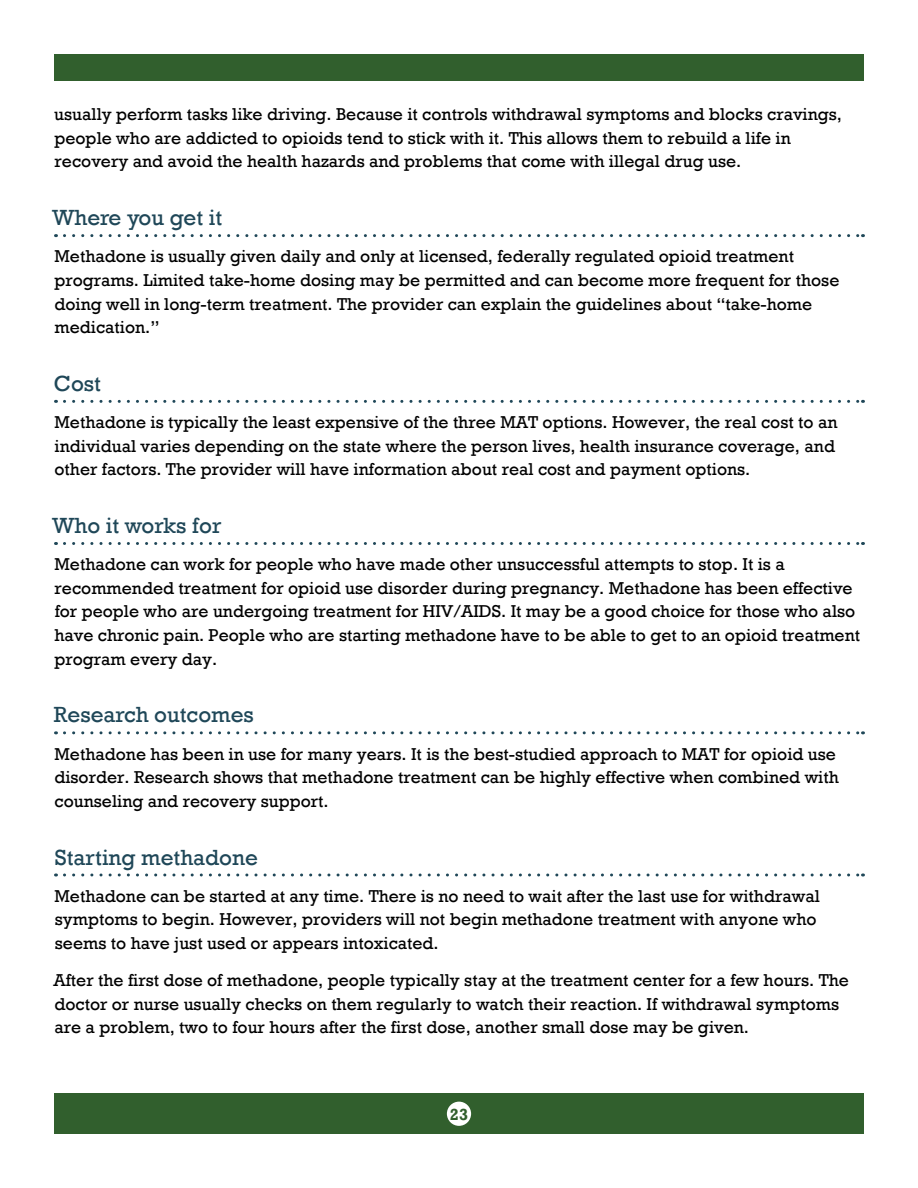
<style>
.page{position:relative;width:918px;height:1188px;background:#fff}
.page>*{position:absolute;margin:0;border:0;box-sizing:border-box;transform-origin:0 0}
.t1{font:22.5px "Rockwell";color:#1f4758}
.t2{font:17.7px/23.5px "Rockwell";color:#000}
.t3{font:700 16.5px "Rockwell";color:#315f2d}
</style>
<div class="page">
<div style="left:54px;top:54px;width:810px;height:27px;background:#315f2d"></div>
<div style="left:54px;top:1094px;width:810px;height:40px;background:#315f2d"></div>
<div style="left:447px;top:1102px;width:24px;height:24px;background:#fff;border-radius:50%"></div>
<svg style="left:64px;top:234px;width:799px;height:3px"></svg>
<svg style="left:64px;top:400px;width:799px;height:3px"></svg>
<svg style="left:64px;top:542px;width:799px;height:3px"></svg>
<svg style="left:64px;top:731px;width:799px;height:3px"></svg>
<svg style="left:64px;top:873px;width:799px;height:3px"></svg>
<p class="t2" style="left:54px;top:103px;width:789px">usually perform tasks like driving. Because it controls withdrawal symptoms and blocks cravings, people who are addicted to opioids tend to stick with it. This allows them to rebuild a life in recovery and avoid the health hazards and problems that come with illegal drug use.</p>
<h4 class="t1" style="left:52px;top:205px;width:172px">Where you get it</h4>
<p class="t2" style="left:54px;top:245px;width:787px">Methadone is usually given daily and only at licensed, federally regulated opioid treatment programs. Limited take-home dosing may be permitted and can become more frequent for those doing well in long-term treatment. The provider can explain the guidelines about “take-home medication.”</p>
<h4 class="t1" style="left:54px;top:370px;width:49px">Cost</h4>
<p class="t2" style="left:55px;top:411px;width:784px">Methadone is typically the least expensive of the three MAT options. However, the real cost to an individual varies depending on the state where the person lives, health insurance coverage, and other factors. The provider will have information about real cost and payment options.</p>
<h4 class="t1" style="left:52px;top:513px;width:171px">Who it works for</h4>
<p class="t2" style="left:54px;top:553px;width:807px">Methadone can work for people who have made other unsuccessful attempts to stop. It is a recommended treatment for opioid use disorder during pregnancy. Methadone has been effective for people who are undergoing treatment for HIV/AIDS. It may be a good choice for those who also have chronic pain. People who are starting methadone have to be able to get to an opioid treatment program every day.</p>
<h4 class="t1" style="left:54px;top:702px;width:201px">Research outcomes</h4>
<p class="t2" style="left:54px;top:742px;width:786px">Methadone has been in use for many years. It is the best-studied approach to MAT for opioid use disorder. Research shows that methadone treatment can be highly effective when combined with counseling and recovery support.</p>
<h4 class="t1" style="left:55px;top:844px;width:205px">Starting methadone</h4>
<p class="t2" style="left:55px;top:884px;width:767px">Methadone can be started at any time. There is no need to wait after the last use for withdrawal symptoms to begin. However, providers will not begin methadone treatment with anyone who seems to have just used or appears intoxicated.</p>
<p class="t2" style="left:54px;top:969px;width:797px">After the first dose of methadone, people typically stay at the treatment center for a few hours. The doctor or nurse usually checks on them regularly to watch their reaction. If withdrawal symptoms are a problem, two to four hours after the first dose, another small dose may be given.</p>
<p class="t3" style="left:450px;top:1104px;width:20px">23</p>
</div>
